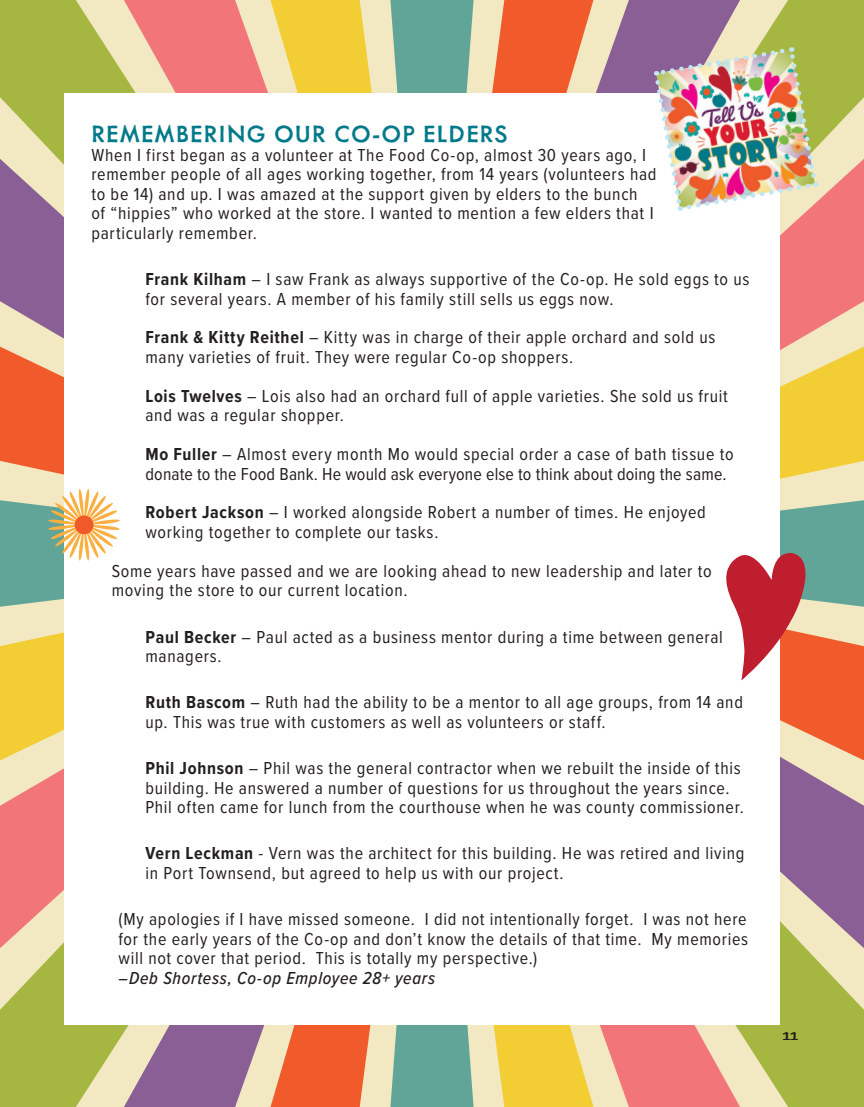
<style>
.page{position:relative;width:864px;height:1107px;background:#fff}
.page>*{position:absolute;margin:0;border:0;box-sizing:border-box;transform-origin:0 0}
.byline{font:500 27px "Metallophile Sp 8";letter-spacing:.035em;color:#007a8a}
.byline-2{font:18px/19.4px "Proxima Nova Cond";letter-spacing:.04em;color:#231f20}
.byline-3{font:18px/19.5px "Proxima Nova Cond";letter-spacing:.015em;color:#231f20}
.t1{font:15px "Immi Five O Five Std";color:#231f20}
.s1{font-weight:700}
.s2{font-weight:500;font-style:italic}
</style>
<div class="page">
<svg style="left:432px;top:948px;width:432px;height:159px;background:#cfb872"></svg>
<svg style="left:780px;top:760px;width:84px;height:188px;background:#a889a0"></svg>
<svg style="left:780px;top:607px;width:84px;height:153px;background:#f1895c"></svg>
<svg style="left:808px;top:554px;width:56px;height:53px;background:#6ba99a"></svg>
<svg style="left:740px;top:0;width:124px;height:554px;background:#d6b676"></svg>
<svg style="left:593px;top:0;width:147px;height:93px;background:#a381a0"></svg>
<svg style="left:474px;top:0;width:119px;height:93px;background:#f1875a"></svg>
<svg style="left:432px;top:0;width:42px;height:93px;background:#6eab9b"></svg>
<svg style="left:0;top:0;width:432px;height:159px;background:#d1b872"></svg>
<svg style="left:0;top:159px;width:64px;height:188px;background:#a888a2"></svg>
<svg style="left:0;top:347px;width:64px;height:153px;background:#f18457"></svg>
<div style="left:0;top:500px;width:48px;height:54px;background:#61a598"></div>
<svg style="left:0;top:554px;width:124px;height:553px;background:#d1b872"></svg>
<svg style="left:124px;top:1025px;width:147px;height:82px;background:#a888a2"></svg>
<svg style="left:271px;top:1025px;width:161px;height:82px;background:#ce8f6a"></svg>
<div style="left:64px;top:93px;width:716px;height:931px;background:#fff"></div>
<svg style="left:726px;top:548px;width:82px;height:132px"></svg>
<img style="left:652px;top:46px;width:167px;height:166px">
<svg style="left:48px;top:489px;width:72px;height:75px"></svg>
<div style="left:75px;top:516px;width:18px;height:18px;background:#f05a28;border-radius:50%"></div>
<p class="byline" style="left:92px;top:117px;width:417px">REMEMBERING OUR CO-OP ELDERS</p>
<p class="byline-2" style="left:92px;top:145px;width:567px">When I first began as a volunteer at The Food Co-op, almost 30 years ago, I remember people of all ages working together, from 14 years (volunteers had to be 14) and up. I was amazed at the support given by elders to the bunch<br>of “hippies” who worked at the store. I wanted to mention a few elders that I particularly remember.</p>
<p class="byline-2" style="left:146px;top:269px;width:605px"><span class="s1">Frank Kilham</span> – I saw Frank as always supportive of the Co-op. He sold eggs to us for several years. A member of his family still sells us eggs now.</p>
<p class="byline-2" style="left:146px;top:327px;width:572px"><span class="s1">Frank &amp; Kitty Reithel</span> – Kitty was in charge of their apple orchard and sold us many varieties of fruit. They were regular Co-op shoppers.</p>
<p class="byline-2" style="left:146px;top:385px;width:584px"><span class="s1">Lois Twelves</span> – Lois also had an orchard full of apple varieties. She sold us fruit and was a regular shopper.</p>
<p class="byline-3" style="left:146px;top:444px;width:590px"><span class="s1">Mo Fuller</span> – Almost every month Mo would special order a case of bath tissue to donate to the Food Bank. He would ask everyone else to think about doing the same.</p>
<p class="byline-2" style="left:146px;top:502px;width:562px"><span class="s1">Robert Jackson</span> – I worked alongside Robert a number of times. He enjoyed working together to complete our tasks.</p>
<p class="byline-2" style="left:112px;top:560px;width:601px">Some years have passed and we are looking ahead to new leadership and later to moving the store to our current location.</p>
<p class="byline-2" style="left:146px;top:626px;width:579px"><span class="s1">Paul Becker</span> – Paul acted as a business mentor during a time between general managers.</p>
<p class="byline-2" style="left:146px;top:692px;width:599px"><span class="s1">Ruth Bascom</span> – Ruth had the ability to be a mentor to all age groups, from 14 and up. This was true with customers as well as volunteers or staff.</p>
<p class="byline-2" style="left:146px;top:758px;width:600px"><span class="s1">Phil Johnson</span> – Phil was the general contractor when we rebuilt the inside of this building. He answered a number of questions for us throughout the years since.<br>Phil often came for lunch from the courthouse when he was county commissioner.</p>
<p class="byline-2" style="left:146px;top:843px;width:600px"><span class="s1">Vern Leckman</span> - Vern was the architect for this building. He was retired and living in Port Townsend, but agreed to help us with our project.</p>
<p class="byline-2" style="left:118px;top:909px;width:631px">(My apologies if I have missed someone. I did not intentionally forget. I was not here for the early years of the Co-op and don’t know the details of that time. My memories will not cover that period. This is totally my perspective.)<br><span class="s2">–Deb Shortess, Co-op Employee 28+ years</span></p>
<p class="t1" style="left:782px;top:1028px;width:17px">11</p>
</div>
